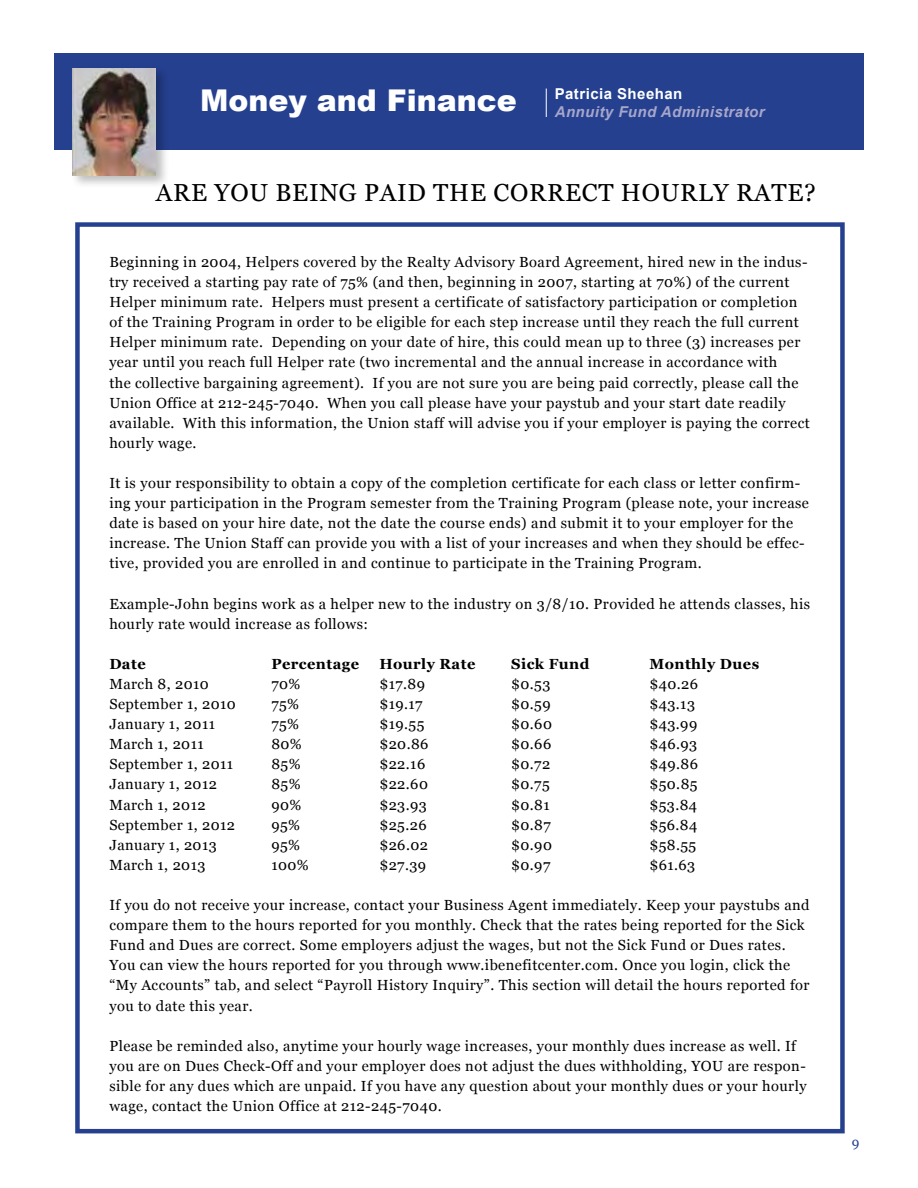
<style>
.page{position:relative;width:918px;height:1188px;background:#fff}
.page>*{position:absolute;margin:0;border:0;box-sizing:border-box;transform-origin:0 0}
.t1{font:900 30px "Arial";color:#fff}
.t2{font:24.6px "Georgia";letter-spacing:.03em;color:#000}
.t3{font:italic 700 15px "Arial";letter-spacing:.03em;color:#a6a6cb}
.t4{font:700 15px "Arial";letter-spacing:.03em;color:#fff}
.t5{font:14.7px/20.1px "Georgia";letter-spacing:.03em;color:#000}
.t6{font:700 14.7px "Georgia";letter-spacing:.03em;color:#000}
.t7{font:13.5px "Georgia";color:#25408f}
</style>
<div class="page">
<div style="left:75px;top:222px;width:770px;height:911px;border:4px solid #25408f"></div>
<div style="left:54px;top:53px;width:810px;height:97px;background:#25408f"></div>
<div style="left:70px;top:65px;width:99px;height:124px;background:#000;opacity:.26"></div>
<img style="left:73px;top:68px;width:83px;height:108px">
<svg style="left:546px;top:89px;width:1px;height:28px"></svg>
<h1 class="t1" style="left:200px;top:79px;width:318px">Money and Finance</h1>
<p class="t4" style="left:555px;top:84px;width:129px">Patricia Sheehan</p>
<p class="t3" style="left:555px;top:102px;width:211px">Annuity Fund Administrator</p>
<h2 class="t2" style="left:156px;top:177px;width:662px">ARE YOU BEING PAID THE CORRECT HOURLY RATE?</h2>
<p class="t5" style="left:109px;top:252px;width:702px">Beginning in 2004, Helpers covered by the Realty Advisory Board Agreement, hired new in the indus&shy;try received a starting pay rate of 75% (and then, beginning in 2007, starting at 70%) of the current Helper minimum rate. Helpers must present a certificate of satisfactory participation or completion of the Training Program in order to be eligible for each step increase until they reach the full current Helper minimum rate. Depending on your date of hire, this could mean up to three (3) increases per year until you reach full Helper rate (two incremental and the annual increase in accordance with<br>the collective bargaining agreement). If you are not sure you are being paid correctly, please call the Union Office at 212-245-7040. When you call please have your paystub and your start date readily available. With this information, the Union staff will advise you if your employer is paying the correct hourly wage.</p>
<p class="t5" style="left:109px;top:473px;width:701px">It is your responsibility to obtain a copy of the completion certificate for each class or letter confirm&shy;ing your participation in the Program semester from the Training Program (please note, your increase date is based on your hire date, not the date the course ends) and submit it to your employer for the increase. The Union Staff can provide you with a list of your increases and when they should be effec&shy;tive, provided you are enrolled in and continue to participate in the Training Program.</p>
<p class="t5" style="left:109px;top:594px;width:702px">Example-John begins work as a helper new to the industry on 3/8/10. Provided he attends classes, his hourly rate would increase as follows:</p>
<p class="t6" style="left:109px;top:654px;width:38px">Date</p>
<p class="t6" style="left:271px;top:654px;width:89px">Percentage</p>
<p class="t6" style="left:379px;top:654px;width:98px">Hourly Rate</p>
<p class="t6" style="left:511px;top:654px;width:80px">Sick Fund</p>
<p class="t6" style="left:649px;top:654px;width:111px">Monthly Dues</p>
<p class="t5" style="left:109px;top:674px;width:101px">March 8, 2010</p>
<p class="t5" style="left:271px;top:674px;width:31px">70%</p>
<p class="t5" style="left:379px;top:674px;width:47px">$17.89</p>
<p class="t5" style="left:511px;top:674px;width:41px">$0.53</p>
<p class="t5" style="left:649px;top:674px;width:50px">$40.26</p>
<p class="t5" style="left:109px;top:694px;width:128px">September 1, 2010</p>
<p class="t5" style="left:271px;top:694px;width:29px">75%</p>
<p class="t5" style="left:379px;top:694px;width:45px">$19.17</p>
<p class="t5" style="left:511px;top:694px;width:41px">$0.59</p>
<p class="t5" style="left:649px;top:694px;width:47px">$43.13</p>
<p class="t5" style="left:109px;top:714px;width:107px">January 1, 2011</p>
<p class="t5" style="left:271px;top:714px;width:29px">75%</p>
<p class="t5" style="left:379px;top:714px;width:47px">$19.55</p>
<p class="t5" style="left:511px;top:714px;width:42px">$0.60</p>
<p class="t5" style="left:649px;top:714px;width:49px">$43.99</p>
<p class="t5" style="left:109px;top:734px;width:96px">March 1, 2011</p>
<p class="t5" style="left:271px;top:734px;width:32px">80%</p>
<p class="t5" style="left:379px;top:734px;width:51px">$20.86</p>
<p class="t5" style="left:511px;top:734px;width:42px">$0.66</p>
<p class="t5" style="left:649px;top:734px;width:49px">$46.93</p>
<p class="t5" style="left:109px;top:755px;width:125px">September 1, 2011</p>
<p class="t5" style="left:271px;top:755px;width:31px">85%</p>
<p class="t5" style="left:379px;top:755px;width:47px">$22.16</p>
<p class="t5" style="left:511px;top:755px;width:41px">$0.72</p>
<p class="t5" style="left:649px;top:755px;width:50px">$49.86</p>
<p class="t5" style="left:109px;top:775px;width:109px">January 1, 2012</p>
<p class="t5" style="left:271px;top:775px;width:31px">85%</p>
<p class="t5" style="left:379px;top:775px;width:50px">$22.60</p>
<p class="t5" style="left:511px;top:775px;width:40px">$0.75</p>
<p class="t5" style="left:649px;top:775px;width:50px">$50.85</p>
<p class="t5" style="left:109px;top:795px;width:98px">March 1, 2012</p>
<p class="t5" style="left:271px;top:795px;width:32px">90%</p>
<p class="t5" style="left:379px;top:795px;width:49px">$23.93</p>
<p class="t5" style="left:511px;top:795px;width:40px">$0.81</p>
<p class="t5" style="left:649px;top:795px;width:49px">$53.84</p>
<p class="t5" style="left:109px;top:815px;width:127px">September 1, 2012</p>
<p class="t5" style="left:271px;top:815px;width:30px">95%</p>
<p class="t5" style="left:379px;top:815px;width:49px">$25.26</p>
<p class="t5" style="left:511px;top:815px;width:41px">$0.87</p>
<p class="t5" style="left:649px;top:815px;width:50px">$56.84</p>
<p class="t5" style="left:109px;top:835px;width:109px">January 1, 2013</p>
<p class="t5" style="left:271px;top:835px;width:30px">95%</p>
<p class="t5" style="left:379px;top:835px;width:50px">$26.02</p>
<p class="t5" style="left:511px;top:835px;width:42px">$0.90</p>
<p class="t5" style="left:649px;top:835px;width:48px">$58.55</p>
<p class="t5" style="left:109px;top:855px;width:98px">March 1, 2013</p>
<p class="t5" style="left:271px;top:855px;width:39px">100%</p>
<p class="t5" style="left:379px;top:855px;width:48px">$27.39</p>
<p class="t5" style="left:511px;top:855px;width:41px">$0.97</p>
<p class="t5" style="left:649px;top:855px;width:47px">$61.63</p>
<p class="t5" style="left:109px;top:895px;width:702px">If you do not receive your increase, contact your Business Agent immediately. Keep your paystubs and compare them to the hours reported for you monthly. Check that the rates being reported for the Sick Fund and Dues are correct. Some employers adjust the wages, but not the Sick Fund or Dues rates.<br>You can view the hours reported for you through www.ibenefitcenter.com. Once you login, click the “My Accounts” tab, and select “Payroll History Inquiry”. This section will detail the hours reported for you to date this year.</p>
<p class="t5" style="left:109px;top:1036px;width:699px">Please be reminded also, anytime your hourly wage increases, your monthly dues increase as well. If you are on Dues Check-Off and your employer does not adjust the dues withholding, YOU are respon&shy;sible for any dues which are unpaid. If you have any question about your monthly dues or your hourly wage, contact the Union Office at 212-245-7040.</p>
<p class="t7" style="left:852px;top:1134px;width:9px">9</p>
</div>
